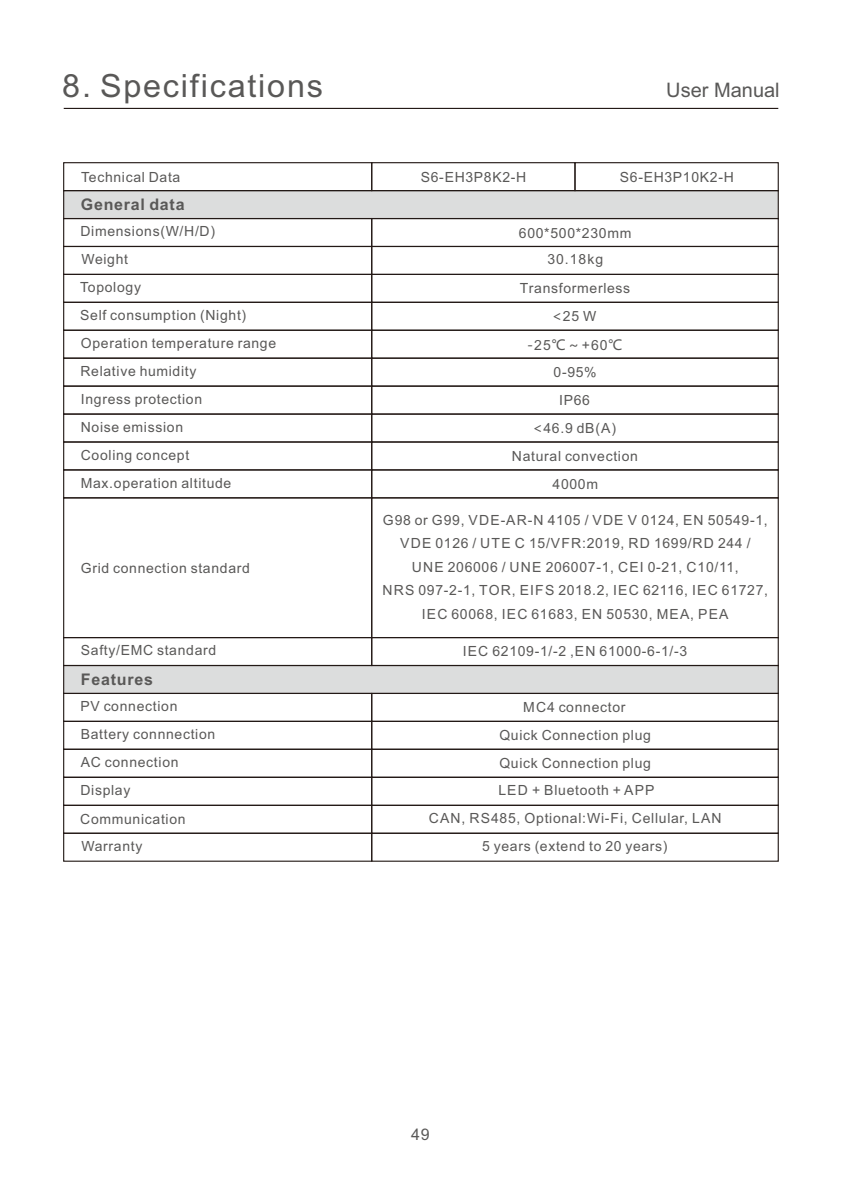
<style>
.page{position:relative;width:842px;height:1191px;background:#fff}
.page>*{position:absolute;margin:0;border:0;box-sizing:border-box;transform-origin:0 0}
.t1{font:32px "Arial";letter-spacing:.055em;color:#595857}
.t2{font:20px "Arial";color:#595857}
.t3{font:700 16px "Arial";letter-spacing:.05em;color:#595857}
.t4{font:16px "Arial";color:#595857}
.t5{font:14px/23.4px "Arial";letter-spacing:.05em;color:#595857}
.s1{font-family:"Microsoft Ya Hei"}
</style>
<div class="page">
<hr style="left:64px;top:108px;width:714px;height:1px;background:#231916">
<svg style="left:63px;top:666px;width:716px;height:27px;background:#d8d9d9"></svg>
<div style="left:63px;top:721px;width:309px;height:29px;border:1px solid #231916"></div>
<div style="left:63px;top:777px;width:309px;height:29px;border:1px solid #231916"></div>
<div style="left:63px;top:804px;width:309px;height:30px;border:1px solid #231916"></div>
<div style="left:63px;top:832px;width:309px;height:29px;border:1px solid #231916"></div>
<div style="left:371px;top:721px;width:408px;height:29px;border:1px solid #231916"></div>
<div style="left:371px;top:497px;width:408px;height:141px;border:1px solid #231916"></div>
<div style="left:371px;top:777px;width:408px;height:29px;border:1px solid #231916"></div>
<div style="left:371px;top:804px;width:408px;height:30px;border:1px solid #231916"></div>
<div style="left:371px;top:832px;width:408px;height:29px;border:1px solid #231916"></div>
<div style="left:63px;top:469px;width:309px;height:29px;border:1px solid #231916"></div>
<div style="left:371px;top:469px;width:408px;height:29px;border:1px solid #231916"></div>
<div style="left:63px;top:693px;width:309px;height:29px;border:1px solid #231916"></div>
<div style="left:371px;top:693px;width:408px;height:29px;border:1px solid #231916"></div>
<div style="left:63px;top:191px;width:716px;height:27px;background:#dcdddd"></div>
<div style="left:63px;top:218px;width:309px;height:29px;border:1px solid #231916"></div>
<div style="left:63px;top:246px;width:309px;height:29px;border:1px solid #231916"></div>
<div style="left:63px;top:357px;width:309px;height:30px;border:1px solid #231916"></div>
<div style="left:371px;top:218px;width:408px;height:29px;border:1px solid #231916"></div>
<div style="left:371px;top:246px;width:408px;height:29px;border:1px solid #231916"></div>
<div style="left:371px;top:357px;width:408px;height:30px;border:1px solid #231916"></div>
<div style="left:63px;top:274px;width:309px;height:29px;border:1px solid #231916"></div>
<div style="left:63px;top:302px;width:309px;height:29px;border:1px solid #231916"></div>
<div style="left:371px;top:274px;width:408px;height:29px;border:1px solid #231916"></div>
<div style="left:371px;top:302px;width:408px;height:29px;border:1px solid #231916"></div>
<div style="left:63px;top:441px;width:309px;height:29px;border:1px solid #231916"></div>
<div style="left:63px;top:385px;width:309px;height:29px;border:1px solid #231916"></div>
<div style="left:371px;top:441px;width:408px;height:29px;border:1px solid #231916"></div>
<div style="left:371px;top:385px;width:408px;height:29px;border:1px solid #231916"></div>
<div style="left:63px;top:637px;width:309px;height:29px;border:1px solid #231916"></div>
<div style="left:371px;top:637px;width:408px;height:29px;border:1px solid #231916"></div>
<div style="left:63px;top:162px;width:309px;height:29px;border:1px solid #231916"></div>
<div style="left:371px;top:162px;width:204px;height:29px;border:1px solid #231916"></div>
<div style="left:574px;top:162px;width:205px;height:29px;border:1px solid #231916"></div>
<div style="left:63px;top:413px;width:309px;height:29px;border:1px solid #231916"></div>
<div style="left:371px;top:413px;width:408px;height:29px;border:1px solid #231916"></div>
<h1 class="t1" style="left:62px;top:74px;width:262px">8. Specifications</h1>
<h2 class="t2" style="left:666px;top:82px;width:115px">User Manual</h2>
<p class="t5" style="left:81px;top:166px;width:101px">Technical Data</p>
<p class="t5" style="left:421px;top:166px;width:107px">S6-EH3P8K2-H</p>
<p class="t5" style="left:620px;top:166px;width:115px">S6-EH3P10K2-H</p>
<p class="t3" style="left:81px;top:199px;width:105px">General data</p>
<p class="t5" style="left:80px;top:221px;width:136px">Dimensions(W/H/D)</p>
<p class="t5" style="left:81px;top:249px;width:48px">Weight</p>
<p class="t5" style="left:519px;top:221px;width:114px;line-height:26.4px;text-align:center">600*500*230mm<br>30.18kg</p>
<p class="t5" style="left:80px;top:274px;width:168px;line-height:28px">Topology<br>Self consumption (Night)</p>
<p class="t5" style="left:520px;top:276px;width:112px;line-height:28px;text-align:center">Transformerless <span class="s1">&lt;</span>25 W</p>
<p class="t5" style="left:80px;top:330px;width:197px;line-height:27.8px">Operation temperature range<br>Relative humidity</p>
<p class="t5" style="left:527px;top:335px;width:97px"><span class="s1">-</span>25<span class="s1">℃～</span>+60<span class="s1">℃</span></p>
<p class="t5" style="left:553px;top:362px;width:45px">0-95%</p>
<p class="t5" style="left:81px;top:388px;width:123px">Ingress protection</p>
<p class="t5" style="left:559px;top:390px;width:32px">IP66</p>
<p class="t5" style="left:81px;top:416px;width:104px">Noise emission</p>
<p class="t5" style="left:532px;top:418px;width:85px"><span class="s1">&lt;</span>46.9 dB(A)</p>
<p class="t5" style="left:81px;top:444px;width:110px">Cooling concept</p>
<p class="t5" style="left:512px;top:445px;width:128px">Natural convection</p>
<p class="t5" style="left:81px;top:472px;width:152px">Max.operation altitude</p>
<p class="t5" style="left:553px;top:473px;width:47px">4000m</p>
<p class="t5" style="left:81px;top:557px;width:171px">Grid connection standard</p>
<p class="t5" style="left:383px;top:509px;width:387px;text-align:center">G98 or G99, VDE-AR-N 4105 / VDE V 0124, EN 50549-1, VDE 0126 / UTE C 15/VFR:2019, RD 1699/RD 244 / UNE 206006 / UNE 206007-1, CEI 0-21, C10/11,<br>NRS 097-2-1, TOR, EIFS 2018.2, IEC 62116, IEC 61727, IEC 60068, IEC 61683, EN 50530, MEA, PEA</p>
<p class="t5" style="left:81px;top:640px;width:137px">Safty/EMC standard</p>
<p class="t5" style="left:463px;top:640px;width:226px">IEC 62109-1/-2 ,EN 61000-6-1/-3</p>
<p class="t3" style="left:81px;top:673px;width:74px">Features</p>
<p class="t5" style="left:80px;top:695px;width:98px">PV connection</p>
<p class="t5" style="left:523px;top:697px;width:104px">MC4 connector</p>
<p class="t5" style="left:81px;top:723px;width:136px">Battery connnection</p>
<p class="t5" style="left:81px;top:751px;width:99px">AC connection</p>
<p class="t5" style="left:499px;top:724px;width:153px">Quick Connection plug</p>
<p class="t5" style="left:499px;top:752px;width:153px">Quick Connection plug</p>
<p class="t5" style="left:80px;top:779px;width:51px">Display</p>
<p class="t5" style="left:498px;top:779px;width:158px">LED + Bluetooth + APP</p>
<p class="t5" style="left:80px;top:807px;width:107px;line-height:26.4px">Communication<br>Warranty</p>
<p class="t5" style="left:429px;top:807px;width:294px">CAN, RS485, Optional:Wi-Fi, Cellular, LAN</p>
<p class="t5" style="left:482px;top:835px;width:187px">5 years (extend to 20 years)</p>
<p class="t4" style="left:411px;top:1128px;width:20px">49</p>
</div>
